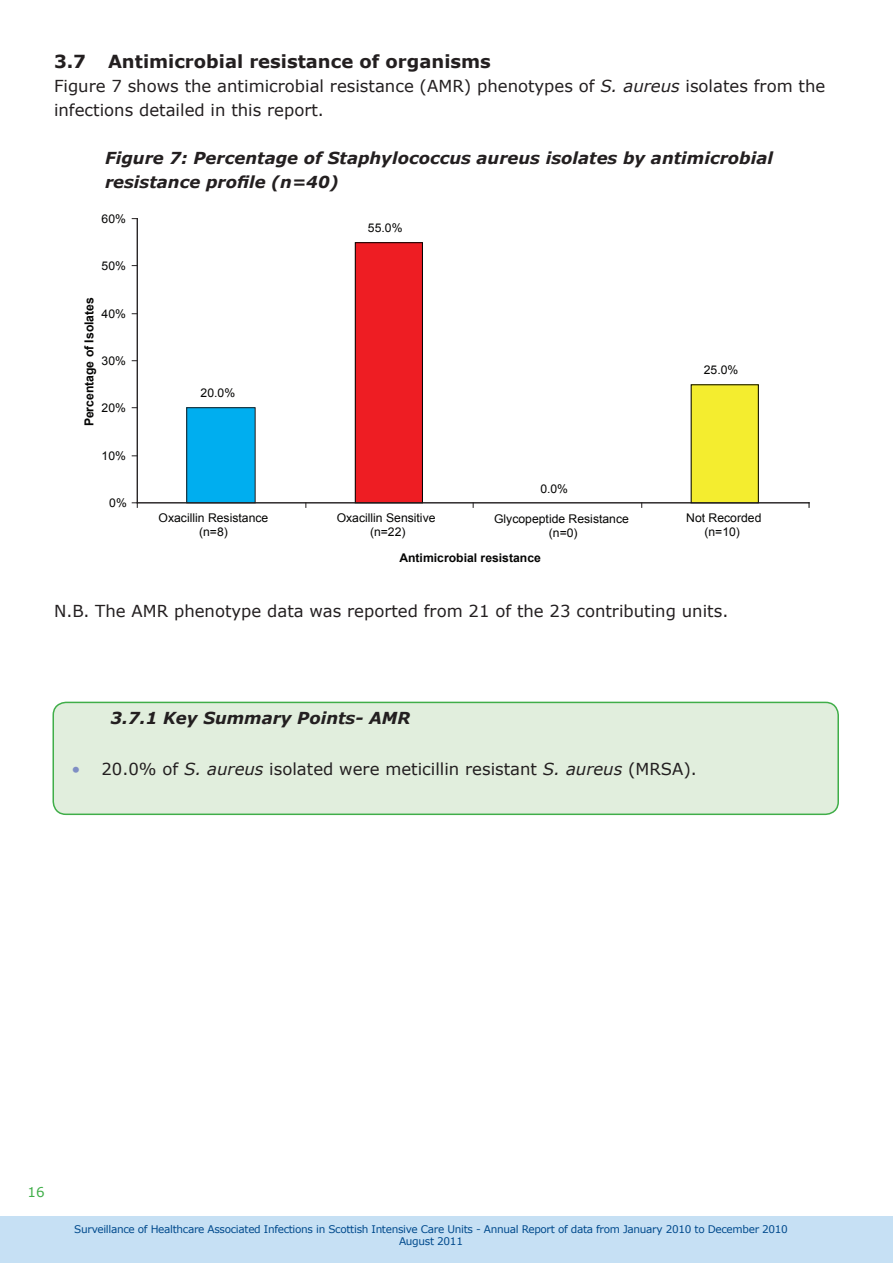
<style>
.page{position:relative;width:893px;height:1263px;background:#fff}
.page>*{position:absolute;margin:0;border:0;box-sizing:border-box;transform-origin:0 0}
.t1{font:700 18px "Verdana";color:#231f20}
.t2{font:16.5px/24px "Verdana";color:#231f20}
.t3{font:italic 700 16.5px/24px "Verdana";color:#231f20}
.t4{font:13.5px "Verdana";color:#40ae49}
.t5{font:700 12.3px "Arial";color:#050504}
.t6{font:12px/14.4px "Arial";color:#050504;text-align:center}
.t7{font:700 12px "Arial";color:#050504}
.t8{font:10.5px/12.6px "Verdana";letter-spacing:-.03em;color:#004a8d;text-align:center}
.s1{font-style:italic}
.s2{color:#7f8ec4}
</style>
<div class="page">
<div style="left:0;top:1216px;width:893px;height:47px;background:#c6e0f4"></div>
<div style="left:187px;top:408px;width:68px;height:95px;background:#00aeef"></div>
<div style="left:186px;top:407px;width:70px;height:96px;border:1px solid #231f20"></div>
<div style="left:355px;top:243px;width:67px;height:260px;background:#ee1d23"></div>
<div style="left:355px;top:242px;width:68px;height:261px;border:1px solid #050504"></div>
<div style="left:691px;top:385px;width:67px;height:118px;background:#f4ed2f"></div>
<div style="left:691px;top:384px;width:68px;height:119px;border:1px solid #050504"></div>
<hr style="left:137px;top:219px;width:1px;height:284px;background:#231f20">
<hr style="left:137px;top:502px;width:672px;height:1px;background:#231f20">
<svg style="left:132px;top:502px;width:6px;height:5px"></svg>
<div style="left:53px;top:702px;width:785px;height:112px;background:#e1eedd;border-radius:13px"></div>
<div style="left:52px;top:702px;width:787px;height:113px;border:2px solid #40ae49;border-radius:13px"></div>
<p class="t1" style="left:54px;top:50px;width:438px">3.7 Antimicrobial resistance of organisms</p>
<p class="t2" style="left:54px;top:73px;width:773px">Figure 7 shows the antimicrobial resistance (AMR) phenotypes of <span class="s1">S. aureus</span> isolates from the infections detailed in this report.</p>
<p class="t3" style="left:105px;top:145px;width:670px">Figure 7: Percentage of Staphylococcus aureus isolates by antimicrobial resistance profile (n=40)</p>
<p class="t6" style="left:102px;top:212px;width:26px">60%</p>
<p class="t6" style="left:102px;top:259px;width:26px">50%</p>
<p class="t5" style="left:81px;top:426px;width:131px;rotate:-90deg">Percentage of Isolates</p>
<p class="t6" style="left:102px;top:307px;width:26px">40%</p>
<p class="t6" style="left:102px;top:354px;width:26px">30%</p>
<p class="t6" style="left:102px;top:401px;width:26px">20%</p>
<p class="t6" style="left:102px;top:449px;width:26px">10%</p>
<p class="t6" style="left:109px;top:496px;width:19px">0%</p>
<p class="t6" style="left:201px;top:386px;width:36px">20.0%</p>
<p class="t6" style="left:368px;top:221px;width:36px">55.0%</p>
<p class="t6" style="left:540px;top:481px;width:29px">0.0%</p>
<p class="t6" style="left:704px;top:363px;width:36px">25.0%</p>
<p class="t6" style="left:159px;top:511px;width:111px">Oxacillin Resistance (n=8)</p>
<p class="t6" style="left:337px;top:511px;width:100px">Oxacillin Sensitive (n=22)</p>
<p class="t6" style="left:494px;top:511px;width:136px">Glycopeptide Resistance (n=0)</p>
<p class="t6" style="left:686px;top:511px;width:77px">Not Recorded (n=10)</p>
<p class="t7" style="left:399px;top:549px;width:143px">Antimicrobial resistance</p>
<p class="t2" style="left:54px;top:598px;width:676px">N.B. The AMR phenotype data was reported from 21 of the 23 contributing units.</p>
<p class="t3" style="left:111px;top:706px;width:301px">3.7.1 Key Summary Points- AMR</p>
<p class="t2" style="left:71px;top:757px;width:627px"><span class="s2">•</span> 20.0% of <span class="s1">S. aureus</span> isolated were meticillin resistant <span class="s1">S. aureus</span> (MRSA).</p>
<p class="t4" style="left:27px;top:1183px;width:19px">16</p>
<p class="t8" style="left:74px;top:1222px;width:715px">Surveillance of Healthcare Associated Infections in Scottish Intensive Care Units - Annual Report of data from January 2010 to December 2010<br>August 2011</p>
</div>
